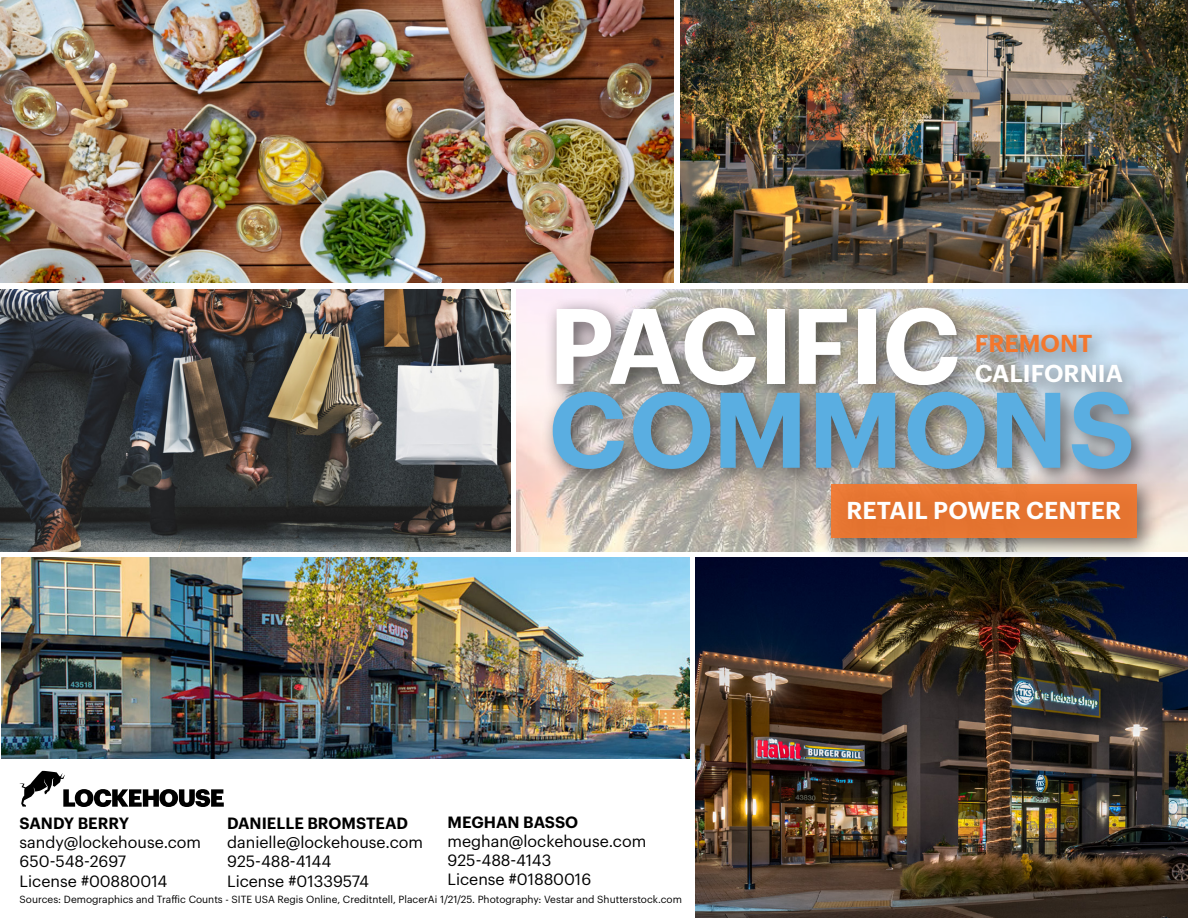
<style>
.page{position:relative;width:1188px;height:918px;background:#fff}
.page>*{position:absolute;margin:0;border:0;box-sizing:border-box;transform-origin:0 0}
.t1{font:600 104.85px "Graphik";letter-spacing:-.02em;color:#fff}
.t2{font:600 104.85px "Graphik";color:#5aaee1}
.t3{font:600 24px "Graphik";color:#fff}
.t4{font:600 24px "Graphik";color:#f4772c}
.t5{font:16.05px/19.2px "Graphik";color:#000}
.t6{font:600 16.05px "Graphik";color:#000}
.t7{font:10.2px "Graphik";color:#000}
</style>
<div class="page">
<img style="left:681px;top:0;width:507px;height:283px">
<img style="left:696px;top:558px;width:492px;height:360px">
<img style="left:1px;top:558px;width:688px;height:201px">
<img style="left:0;top:289px;width:510px;height:262px">
<img style="left:0;top:0;width:674px;height:283px">
<img style="left:517px;top:289px;width:671px;height:262px">
<div style="left:541px;top:296px;width:619px;height:265px;background:#231f20;opacity:.75"></div>
<div style="left:831px;top:484px;width:306px;height:53px;background:#e57431"></div>
<svg style="left:20px;top:771px;width:204px;height:36px"></svg>
<h1 class="t1" style="left:549px;top:266px;width:413px">PACIFIC</h1>
<h1 class="t2" style="left:549px;top:349px;width:588px">COMMONS</h1>
<h2 class="t4" style="left:975px;top:325px;width:119px">FREMONT</h2>
<h2 class="t3" style="left:975px;top:355px;width:150px">CALIFORNIA</h2>
<p class="t6" style="left:20px;top:811px;width:111px">SANDY BERRY</p>
<p class="t5" style="left:20px;top:831px;width:183px">sandy@lockehouse.com<br>650-548-2697<br>License #00880014</p>
<p class="t6" style="left:227px;top:811px;width:183px">DANIELLE BROMSTEAD</p>
<p class="t5" style="left:227px;top:831px;width:197px">danielle@lockehouse.com<br>925-488-4144<br>License #01339574</p>
<p class="t6" style="left:448px;top:809px;width:132px">MEGHAN BASSO</p>
<p class="t5" style="left:448px;top:830px;width:200px">meghan@lockehouse.com<br>925-488-4143<br>License #01880016</p>
<p class="t7" style="left:20px;top:892px;width:664px">Sources: Demographics and Traffic Counts - SITE USA Regis Online, Creditntell, PlacerAi 1/21/25. Photography: Vestar and Shutterstock.com</p>
<h2 class="t3" style="left:847px;top:492px;width:276px">RETAIL POWER CENTER</h2>
</div>
